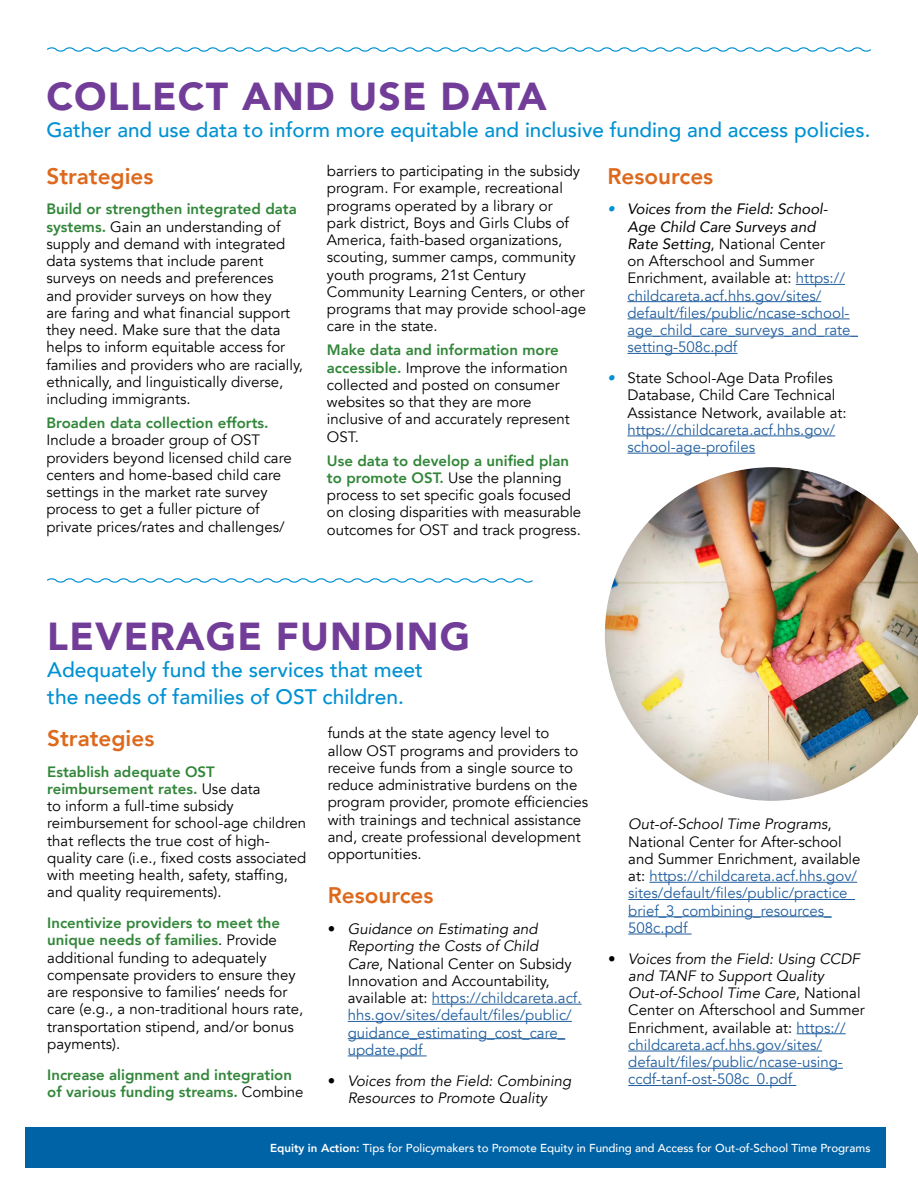
<style>
.page{position:relative;width:918px;height:1188px;background:#fff}
.page>*{position:absolute;margin:0;border:0;box-sizing:border-box;transform-origin:0 0}
.t1{font:900 39px "Avenir";letter-spacing:.03em;color:#723d98}
.t2{font:800 22.5px "Avenir";color:#dd691d}
.t3{font:500 21px/27px "Avenir";color:#0091d2}
.t4{font:500 20.7px "Avenir";color:#0091d2}
.body{font:15px/17.2px "Avenir";color:#000}
.body-2{font:15px/17.2px "Avenir";color:#215e9e}
.body-3{font:800 15px/17.2px "Avenir";color:#328639}
.body-4{font:italic 15px/17.2px "Avenir";color:#000;text-align:center}
.sub_title{font:500 11.55px "Avenir";color:#fff}
.s1{font-weight:800;color:#328639}
.s2{font-style:italic;color:#0091d2}
.s3{font-style:italic;color:#000}
.s4{color:#000}
.s5{color:#215e9e}
.s6{font-weight:400;color:#000}
.s7{font-style:normal}
.s8{font-weight:800}
</style>
<div class="page">
<svg style="left:47px;top:578px;width:486px;height:5px"></svg>
<hr style="left:796px;top:284px;width:49px;height:1px;background:#215e9e">
<hr style="left:627px;top:301px;width:194px;height:1px;background:#215e9e">
<hr style="left:627px;top:319px;width:223px;height:1px;background:#215e9e">
<hr style="left:627px;top:336px;width:231px;height:1px;background:#215e9e">
<hr style="left:627px;top:353px;width:110px;height:1px;background:#215e9e">
<hr style="left:627px;top:436px;width:208px;height:1px;background:#215e9e">
<hr style="left:627px;top:453px;width:128px;height:1px;background:#215e9e">
<hr style="left:432px;top:1004px;width:150px;height:1px;background:#215e9e">
<hr style="left:348px;top:1021px;width:224px;height:1px;background:#215e9e">
<hr style="left:348px;top:1038px;width:217px;height:1px;background:#215e9e">
<hr style="left:348px;top:1056px;width:79px;height:1px;background:#215e9e">
<hr style="left:649px;top:882px;width:208px;height:1px;background:#215e9e">
<hr style="left:628px;top:899px;width:227px;height:1px;background:#215e9e">
<hr style="left:628px;top:916px;width:204px;height:1px;background:#215e9e">
<hr style="left:628px;top:934px;width:64px;height:1px;background:#215e9e">
<hr style="left:797px;top:1033px;width:49px;height:1px;background:#215e9e">
<hr style="left:628px;top:1051px;width:194px;height:1px;background:#215e9e">
<hr style="left:628px;top:1068px;width:215px;height:1px;background:#215e9e">
<hr style="left:628px;top:1085px;width:168px;height:1px;background:#215e9e">
<svg style="left:47px;top:47px;width:824px;height:5px"></svg>
<div style="left:591px;top:456px;width:327px;height:347px;background:#000;opacity:.35"></div>
<div style="left:25px;top:1128px;width:861px;height:40px;background:#0063a6"></div>
<h2 class="t1" style="left:46px;top:63px;width:502px">COLLECT AND USE DATA</h2>
<p class="t4" style="left:46px;top:111px;width:826px">Gather and use data to inform more equitable and inclusive funding and access policies.</p>
<h3 class="t2" style="left:46px;top:158px;width:109px">Strategies</h3>
<p class="body" style="left:46px;top:201px;width:258px"><span class="s1">Build or strengthen integrated data systems.</span> Gain an understanding of supply and demand with integrated data systems that include parent surveys on needs and preferences<br>and provider surveys on how they<br>are faring and what financial support they need. Make sure that the data helps to inform equitable access for families and providers who are racially, ethnically, and linguistically diverse, including immigrants.</p>
<p class="body" style="left:46px;top:415px;width:247px"><span class="s1">Broaden data collection efforts.<br></span>Include a broader group of OST providers beyond licensed child care centers and home-based child care settings in the market rate survey process to get a fuller picture of private prices/rates and challenges/</p>
<p class="body" style="left:327px;top:163px;width:261px">barriers to participating in the subsidy program. For example, recreational programs operated by a library or<br>park district, Boys and Girls Clubs of America, faith-based organizations, scouting, summer camps, community youth programs, 21st Century Community Learning Centers, or other programs that may provide school-age care in the state.</p>
<p class="body" style="left:327px;top:342px;width:244px"><span class="s1">Make data and information more accessible.</span> Improve the information collected and posted on consumer websites so that they are more inclusive of and accurately represent<br>OST.</p>
<p class="body" style="left:327px;top:452px;width:256px"><span class="s1">Use data to develop a unified plan to promote OST.</span> Use the planning process to set specific goals focused on closing disparities with measurable outcomes for OST and track progress.</p>
<h3 class="t2" style="left:607px;top:158px;width:107px">Resources</h3>
<p class="body-2" style="left:627px;top:201px;width:232px;text-indent:-20px"><span class="s2">•</span> <span class="s3">Voices from the Field: School-<br>Age Child Care Surveys and<br>Rate Setting</span><span class="s4">, National Center<br>on Afterschool and Summer<br>Enrichment, available at:</span> https:// childcareta.acf.hhs.gov/sites/ default/files/public/ncase-school&shy;age_child_care_surveys_and_rate_ setting-508c.pdf</p>
<p class="body" style="left:627px;top:370px;width:221px;text-indent:-20px"><span class="s2">•</span> State School-Age Data Profiles<br>Database, Child Care Technical<br>Assistance Network, available at: <span class="s5">https://childcareta.acf.hhs.gov/ school-age-profiles</span></p>
<h2 class="t1" style="left:47px;top:603px;width:424px">LEVERAGE FUNDING</h2>
<p class="t3" style="left:47px;top:655px;width:377px">Adequately fund the services that meet the needs of families of OST children.</p>
<h3 class="t2" style="left:47px;top:720px;width:109px">Strategies</h3>
<p class="body" style="left:47px;top:763px;width:261px"><span class="s1">Establish adequate OST reimbursement rates.</span> Use data<br>to inform a full-time subsidy reimbursement for school-age children that reflects the true cost of high&shy;quality care (i.e., fixed costs associated with meeting health, safety, staffing, and quality requirements).</p>
<p class="body" style="left:47px;top:915px;width:258px"><span class="s1">Incentivize providers to meet the unique needs of families</span>. Provide additional funding to adequately compensate providers to ensure they are responsive to families’ needs for care (e.g., a non-traditional hours rate, transportation stipend, and/or bonus payments).</p>
<p class="body-3" style="left:47px;top:1066px;width:258px">Increase alignment and integration of various funding streams. <span class="s6">Combine</span></p>
<p class="body" style="left:328px;top:725px;width:262px">funds at the state agency level to<br>allow OST programs and providers to receive funds from a single source to reduce administrative burdens on the program provider, promote efficiencies with trainings and technical assistance and, create professional development opportunities.</p>
<h3 class="t2" style="left:328px;top:878px;width:107px">Resources</h3>
<p class="body-2" style="left:348px;top:921px;width:235px;text-indent:-20px"><span class="s4">•</span> <span class="s3">Guidance on Estimating and<br>Reporting the Costs of Child<br>Care</span><span class="s4">, National Center on Subsidy<br>Innovation and Accountability, available at:</span> https://childcareta.acf. hhs.gov/sites/default/files/public/ guidance_estimating_cost_care_ update.pdf</p>
<p class="body-4" style="left:328px;top:1072px;width:245px"><span class="s7">•</span> Voices from the Field: Combining<br>Resources to Promote Quality</p>
<p class="body-2" style="left:628px;top:816px;width:234px"><span class="s3">Out-of-School Time Programs</span><span class="s4">,<br>National Center for After-school and Summer Enrichment, available at:</span> https://childcareta.acf.hhs.gov/ sites/default/files/public/practice_ brief_3_combining_resources_<br>508c.pdf</p>
<p class="body-2" style="left:628px;top:950px;width:238px;text-indent:-20px"><span class="s4">•</span> <span class="s3">Voices from the Field: Using CCDF and TANF to Support Quality Out-of-School Time Care</span><span class="s4">, National Center on Afterschool and Summer Enrichment, available at:</span> https:// childcareta.acf.hhs.gov/sites/ default/files/public/ncase-using&shy;ccdf-tanf-ost-508c_0.pdf</p>
<p class="sub_title" style="left:270px;top:1138px;width:602px"><span class="s8">Equity in Action:</span> Tips for Policymakers to Promote Equity in Funding and Access for Out-of-School Time Programs</p>
</div>
